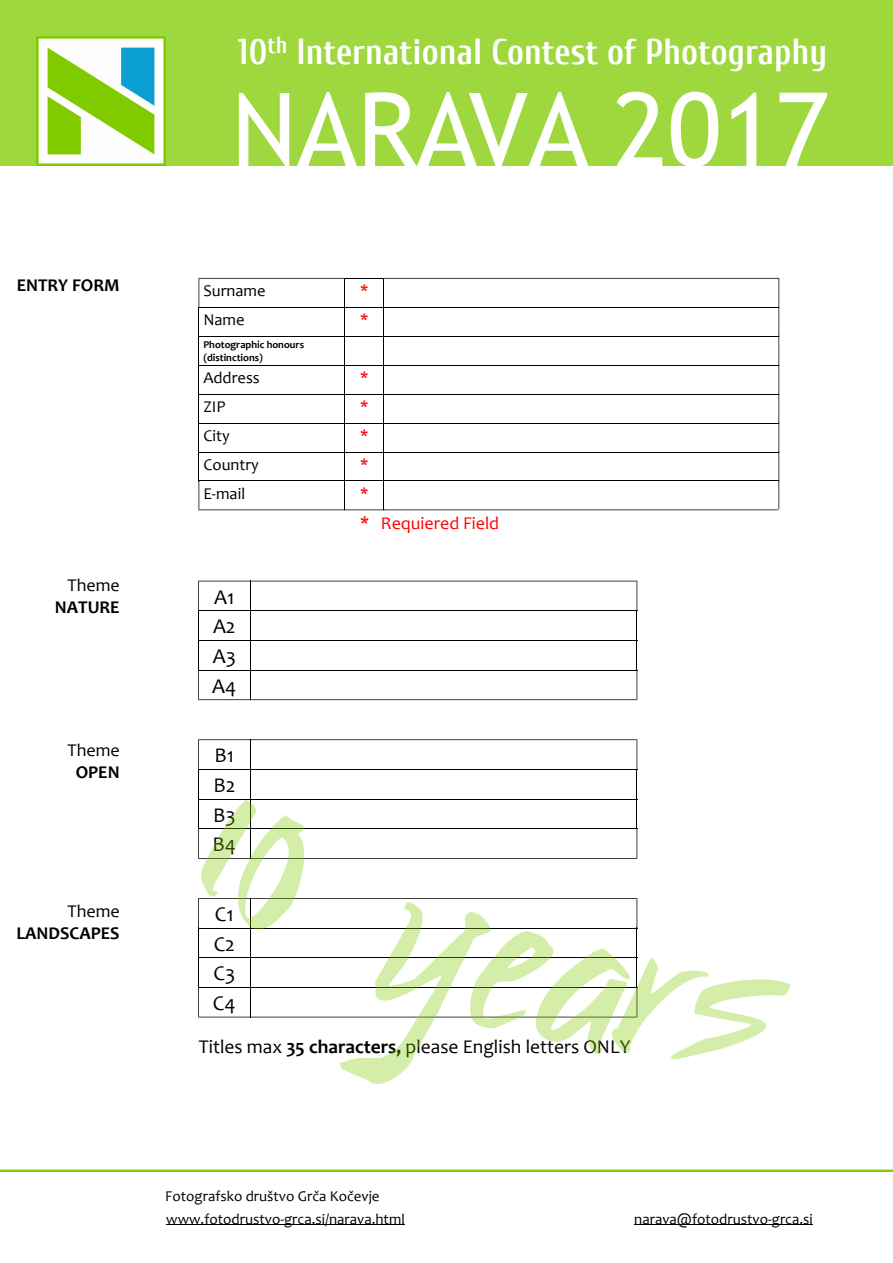
<style>
.page{position:relative;width:893px;height:1263px;background:#fff}
.page>*{position:absolute;margin:0;border:0;box-sizing:border-box;transform-origin:0 0}
.t1{font:102.45px "Trebuchet MS";color:#fff}
.t2{font:700 36px "Cuprum";color:#fff}
.t3{font:21px/29.7px "Candara";color:#000;text-align:justify}
.t4{font:19.5px "Candara";color:#000}
.t5{font:700 18px/22px "Candara";color:#000;text-align:right}
.t6{font:18px "Candara";color:#f00}
.t7{font:18px/22px "Candara";color:#000;text-align:center}
.t8{font:16.5px "Candara";color:#000}
.t9{font:700 16.5px "Candara";color:#f00}
.t10{font:15px "Candara";color:#000}
.t11{font:700 10.5px/12.8px "Candara";color:#000}
.s1{font-weight:700}
.s2{font-weight:400}
</style>
<div class="page">
<div style="left:0;top:0;width:893px;height:165px;background:#9ed83e"></div>
<img style="left:36px;top:36px;width:129px;height:129px">
<hr style="left:0;top:1170px;width:893px;height:1px;background:#80cc00">
<hr style="left:166px;top:1225px;width:114px;height:1px;background:#000">
<hr style="left:280px;top:1225px;width:125px;height:1px;background:#000">
<hr style="left:634px;top:1225px;width:134px;height:1px;background:#000">
<hr style="left:768px;top:1225px;width:45px;height:1px;background:#000">
<hr style="left:344px;top:278px;width:40px;height:1px;background:#000">
<hr style="left:344px;top:307px;width:40px;height:1px;background:#000">
<hr style="left:199px;top:336px;width:146px;height:1px;background:#000">
<hr style="left:344px;top:336px;width:40px;height:1px;background:#000">
<hr style="left:383px;top:336px;width:396px;height:1px;background:#000">
<hr style="left:199px;top:365px;width:146px;height:1px;background:#000">
<hr style="left:344px;top:365px;width:40px;height:1px;background:#000">
<hr style="left:383px;top:365px;width:396px;height:1px;background:#000">
<hr style="left:344px;top:394px;width:40px;height:1px;background:#000">
<hr style="left:383px;top:394px;width:396px;height:1px;background:#000">
<hr style="left:344px;top:423px;width:40px;height:1px;background:#000">
<hr style="left:383px;top:423px;width:396px;height:1px;background:#000">
<hr style="left:344px;top:452px;width:40px;height:1px;background:#000">
<hr style="left:383px;top:452px;width:396px;height:1px;background:#000">
<hr style="left:344px;top:481px;width:40px;height:1px;background:#000">
<hr style="left:383px;top:481px;width:396px;height:1px;background:#000">
<hr style="left:344px;top:509px;width:41px;height:1px;background:#000">
<hr style="left:383px;top:509px;width:395px;height:1px;background:#000">
<hr style="left:199px;top:336px;width:1px;height:30px;background:#000">
<hr style="left:199px;top:365px;width:1px;height:30px;background:#000">
<svg style="left:199px;top:278px;width:146px;height:58px"></svg>
<hr style="left:344px;top:336px;width:1px;height:30px;background:#000">
<hr style="left:344px;top:365px;width:1px;height:30px;background:#000">
<svg style="left:198px;top:394px;width:147px;height:116px"></svg>
<hr style="left:383px;top:336px;width:1px;height:30px;background:#000">
<hr style="left:383px;top:365px;width:1px;height:30px;background:#000">
<svg style="left:383px;top:395px;width:1px;height:114px"></svg>
<svg style="left:383px;top:278px;width:396px;height:58px"></svg>
<hr style="left:778px;top:307px;width:1px;height:30px;background:#000">
<hr style="left:778px;top:335px;width:1px;height:31px;background:#000">
<hr style="left:778px;top:364px;width:1px;height:31px;background:#000">
<hr style="left:778px;top:393px;width:1px;height:31px;background:#000">
<hr style="left:778px;top:422px;width:1px;height:31px;background:#000">
<hr style="left:778px;top:451px;width:1px;height:31px;background:#000">
<svg style="left:778px;top:481px;width:1px;height:28px"></svg>
<hr style="left:198px;top:640px;width:53px;height:1px;background:#000">
<hr style="left:250px;top:640px;width:387px;height:1px;background:#000">
<hr style="left:198px;top:610px;width:1px;height:31px;background:#000">
<hr style="left:198px;top:640px;width:1px;height:30px;background:#000">
<hr style="left:250px;top:610px;width:1px;height:31px;background:#000">
<hr style="left:250px;top:640px;width:1px;height:30px;background:#000">
<svg style="left:198px;top:581px;width:440px;height:30px"></svg>
<hr style="left:637px;top:610px;width:1px;height:31px;background:#000">
<hr style="left:637px;top:640px;width:1px;height:30px;background:#000">
<svg style="left:198px;top:670px;width:440px;height:30px"></svg>
<hr style="left:198px;top:799px;width:53px;height:1px;background:#000">
<hr style="left:250px;top:799px;width:387px;height:1px;background:#000">
<hr style="left:198px;top:769px;width:1px;height:30px;background:#000">
<hr style="left:250px;top:769px;width:1px;height:30px;background:#000">
<svg style="left:198px;top:739px;width:440px;height:31px"></svg>
<hr style="left:637px;top:769px;width:1px;height:30px;background:#000">
<hr style="left:637px;top:799px;width:1px;height:30px;background:#000">
<svg style="left:198px;top:800px;width:593px;height:284px"></svg>
<p class="t2" style="left:238px;top:32px;width:591px">10<sup>th</sup> International Contest of Photography</p>
<p class="t1" style="left:231px;top:91px;width:599px">NARAVA 2017</p>
<p class="t5" style="left:17px;top:275px;width:105px">ENTRY FORM</p>
<p class="t8" style="left:203px;top:284px;width:64px">Surname</p>
<p class="t9" style="left:360px;top:284px;width:10px">*</p>
<p class="t8" style="left:203px;top:313px;width:43px">Name</p>
<p class="t9" style="left:360px;top:313px;width:10px">*</p>
<p class="t11" style="left:203px;top:339px;width:102px">Photographic honours (distinctions)</p>
<p class="t8" style="left:203px;top:371px;width:58px">Address</p>
<p class="t9" style="left:360px;top:371px;width:10px">*</p>
<p class="t8" style="left:203px;top:400px;width:24px">ZIP</p>
<p class="t9" style="left:360px;top:400px;width:10px">*</p>
<p class="t8" style="left:203px;top:429px;width:28px">City</p>
<p class="t9" style="left:360px;top:429px;width:10px">*</p>
<p class="t8" style="left:203px;top:458px;width:57px">Country</p>
<p class="t9" style="left:360px;top:458px;width:10px">*</p>
<p class="t8" style="left:203px;top:487px;width:43px">E-mail</p>
<p class="t9" style="left:360px;top:487px;width:10px">*</p>
<p class="t6" style="left:360px;top:516px;width:141px"><span class="s1">*</span> Requiered Field</p>
<p class="t5" style="left:55px;top:576px;width:66px"><span class="s2">Theme<br></span>NATURE</p>
<p class="t3" style="left:212px;top:584px;width:26px">A1<br>A2<br>A3<br>A4</p>
<p class="t7" style="left:68px;top:741px;width:54px">Theme<br><span class="s1">OPEN</span></p>
<p class="t3" style="left:213px;top:743px;width:25px">B1<br>B2<br>B3<br>B4</p>
<p class="t5" style="left:17px;top:902px;width:105px"><span class="s2">Theme<br></span>LANDSCAPES</p>
<p class="t3" style="left:213px;top:901px;width:24px">C1<br>C2<br>C3<br>C4</p>
<p class="t4" style="left:199px;top:1038px;width:433px">Titles max <span class="s1">35 characters,</span> please English letters ONLY</p>
<p class="t10" style="left:165px;top:1190px;width:216px">Fotografsko društvo Grča Kočevje</p>
<p class="t10" style="left:166px;top:1213px;width:240px">www.fotodrustvo-grca.si/narava.html</p>
<p class="t10" style="left:634px;top:1213px;width:180px">narava@fotodrustvo-grca.si</p>
</div>
